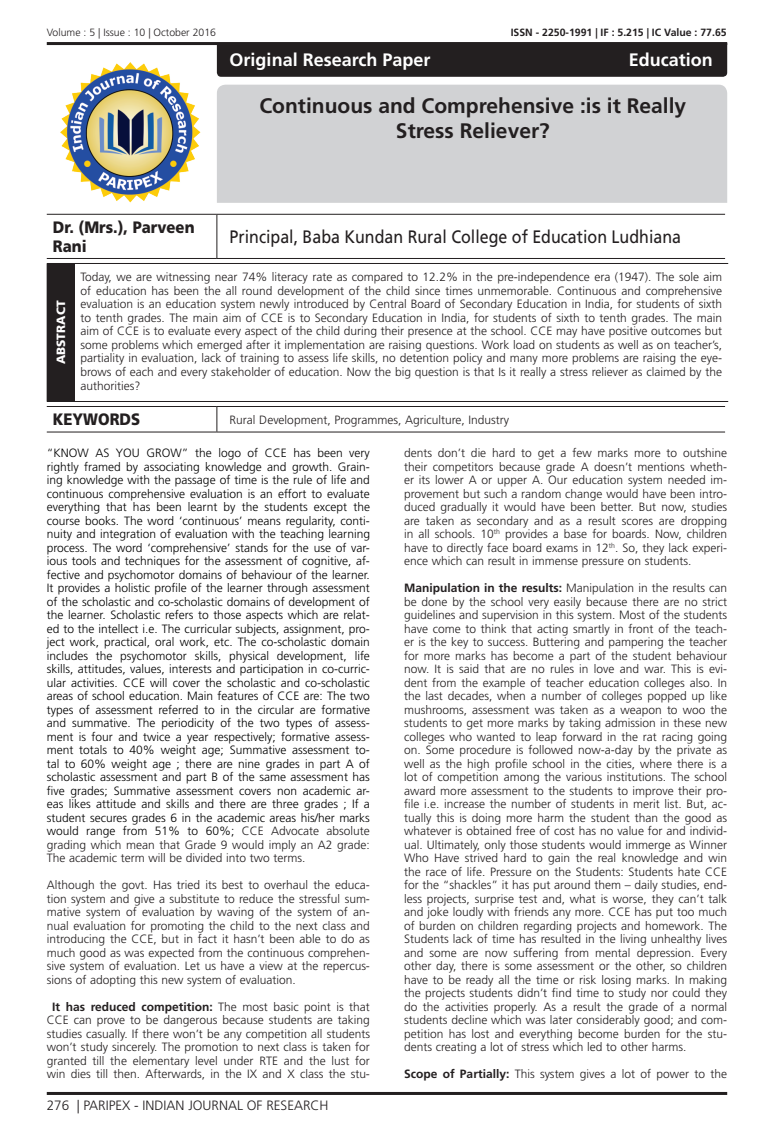
<style>
.page{position:relative;width:774px;height:1136px;background:#fff}
.page>*{position:absolute;margin:0;border:0;box-sizing:border-box;transform-origin:0 0}
.Paripex_Articles_Hea{font:700 21px/25.2px "Frutiger LT Std";color:#231f20;text-align:center}
.Paripex_Address{font:18px "Frutiger LT Std";color:#231f20;scale:.89 1}
.Paripex_Subject_Name{font:700 18px "Frutiger LT Std";color:#fff}
.Paripex_Author_Name{font:900 16.5px/19.8px "Frutiger LT Std";color:#231f20;scale:.9 1}
.t1{font:300 13.5px "Frutiger LT Std";color:#231f20}
.Paripex_Body_Text{font:300 12px/13.5px "Frutiger LT Std";color:#231f20;text-align:justify}
.Paripex_Body_Text-2{font:300 12px/13.5px "Frutiger LT Std";color:#000;text-align:justify}
.Paripex_Keywords{font:300 12px "Frutiger LT Std";color:#231f20}
.t2{font:900 12px "Frutiger LT Std";color:#fff}
.t3{font:700 10.5px "Frutiger LT Std";color:#231f20}
.t4{font:300 10.5px "Frutiger LT Std";color:#231f20}
.s1{color:#231f20}
.s2{font-weight:700}
</style>
<div class="page">
<hr style="left:47px;top:42px;width:680px;height:3px;background:#231f20">
<hr style="left:47px;top:1091px;width:680px;height:3px;background:#231f20">
<div style="left:217px;top:85px;width:510px;height:118px;background:#d1d2d4"></div>
<div style="left:217px;top:45px;width:510px;height:32px;background:#231f20"></div>
<img style="left:61px;top:63px;width:139px;height:140px">
<hr style="left:47px;top:214px;width:170px;height:1px;background:#231f20">
<hr style="left:217px;top:214px;width:508px;height:1px;background:#231f20">
<hr style="left:216px;top:215px;width:1px;height:43px;background:#231f20">
<hr style="left:47px;top:258px;width:170px;height:1px;background:#231f20">
<hr style="left:217px;top:258px;width:508px;height:1px;background:#231f20">
<hr style="left:47px;top:406px;width:170px;height:1px;background:#231f20">
<hr style="left:217px;top:406px;width:508px;height:1px;background:#231f20">
<svg style="left:216px;top:407px;width:1px;height:24px"></svg>
<hr style="left:47px;top:431px;width:170px;height:1px;background:#231f20">
<hr style="left:217px;top:431px;width:508px;height:1px;background:#231f20">
<div style="left:47px;top:263px;width:27px;height:138px;background:#231f20"></div>
<hr style="left:74px;top:263px;width:654px;height:1px;background:#231f20">
<hr style="left:74px;top:264px;width:1px;height:137px;background:#231f20">
<svg style="left:47px;top:401px;width:27px;height:1px"></svg>
<hr style="left:74px;top:401px;width:654px;height:1px;background:#231f20">
<p class="t4" style="left:47px;top:27px;width:171px">Volume : 5 | Issue : 10 | October 2016</p>
<p class="t3" style="left:511px;top:27px;width:217px">ISSN - 2250-1991 | IF : 5.215 | IC Value : 77.65</p>
<p class="Paripex_Subject_Name" style="left:230px;top:49px;width:202px">Original Research Paper</p>
<p class="Paripex_Subject_Name" style="left:629px;top:49px;width:86px">Education</p>
<p class="Paripex_Articles_Hea" style="left:259px;top:93px;width:428px">Continuous and Comprehensive :is it Really<br>Stress Reliever?</p>
<p class="Paripex_Author_Name" style="left:53px;top:217px;width:159px">Dr. (Mrs.), Parveen<br>Rani</p>
<p class="Paripex_Address" style="left:230px;top:226px;width:509px">Principal, Baba Kundan Rural College of Education Ludhiana</p>
<p class="t2" style="left:54px;top:364px;width:65px;rotate:-90deg">ABSTRACT</p>
<p class="Paripex_Body_Text" style="left:80px;top:271px;width:643px">Today, we are witnessing near 74% literacy rate as compared to 12.2% in the pre-independence era (1947). The sole aim of education has been the all round development of the child since times unmemorable. Continuous and comprehensive evaluation is an education system newly introduced by Central Board of Secondary Education in India, for students of sixth to tenth grades. The main aim of CCE is to Secondary Education in India, for students of sixth to tenth grades. The main aim of CCE is to evaluate every aspect of the child during their presence at the school. CCE may have positive outcomes but some problems which emerged after it implementation are raising questions. Work load on students as well as on teacher’s, partiality in evaluation, lack of training to assess life skills, no detention policy and many more problems are raising the eye&shy;brows of each and every stakeholder of education. Now the big question is that Is it really a stress reliever as claimed by the authorities?</p>
<p class="Paripex_Author_Name" style="left:53px;top:409px;width:99px">KEYWORDS</p>
<p class="Paripex_Keywords" style="left:230px;top:413px;width:281px">Rural Development, Programmes, Agriculture, Industry</p>
<p class="Paripex_Body_Text-2" style="left:47px;top:446px;width:325px">“KNOW AS YOU GROW” the logo of CCE has been very rightly framed by associating knowledge and growth. Grain&shy;ing knowledge with the passage of time is the rule of life and continuous comprehensive evaluation is an effort to evaluate everything that has been learnt by the students except the course books. The word ‘continuous’ means regularity, conti&shy;nuity and integration of evaluation with the teaching learning process. The word ‘comprehensive’ stands for the use of var&shy;ious tools and techniques for the assessment of cognitive, af&shy;fective and psychomotor domains of behaviour of the learner.<br>It provides a holistic profile of the learner through assessment of the scholastic and co-scholastic domains of development of the learner. Scholastic refers to those aspects which are relat&shy;ed to the intellect i.e. The curricular subjects, assignment, pro&shy;ject work, practical, oral work, etc. The co-scholastic domain includes the psychomotor skills, physical development, life skills, attitudes, values, interests and participation in co-curric&shy;ular activities. CCE will cover the scholastic and co-scholastic areas of school education. Main features of CCE are: The two types of assessment referred to in the circular are formative and summative. The periodicity of the two types of assess&shy;ment is four and twice a year respectively; formative assess&shy;ment totals to 40% weight age; Summative assessment to&shy;tal to 60% weight age ; there are nine grades in part A of scholastic assessment and part B of the same assessment has five grades; Summative assessment covers non academic ar&shy;eas likes attitude and skills and there are three grades ; If a student secures grades 6 in the academic areas his/her marks would range from 51% to 60%; <span class="s1">CCE Advocate absolute grading which mean that Grade 9 would imply an A2 grade:<br>The academic term will be divided into two terms.</span></p>
<p class="Paripex_Body_Text" style="left:47px;top:878px;width:325px">Although the govt. Has tried its best to overhaul the educa&shy;tion system and give a substitute to reduce the stressful sum&shy;mative system of evaluation by waving of the system of an&shy;nual evaluation for promoting the child to the next class and introducing the CCE, but in fact it hasn’t been able to do as much good as was expected from the continuous comprehen&shy;sive system of evaluation. Let us have a view at the repercus&shy;sions of adopting this new system of evaluation.</p>
<p class="Paripex_Body_Text" style="left:47px;top:1000px;width:325px;text-align:center"><span class="s2">It has reduced competition:</span> The most basic point is that CCE can prove to be dangerous because students are taking studies casually. If there won’t be any competition all students won’t study sincerely. The promotion to next class is taken for granted till the elementary level under RTE and the lust for win dies till then. Afterwards, in the IX and X class the stu-</p>
<p class="t1" style="left:47px;top:1097px;width:283px">276 | PARIPEX - INDIAN JOURNAL OF RESEARCH</p>
<p class="Paripex_Body_Text" style="left:404px;top:446px;width:325px">dents don’t die hard to get a few marks more to outshine their competitors because grade A doesn’t mentions wheth&shy;er its lower A or upper A. Our education system needed im&shy;provement but such a random change would have been intro&shy;duced gradually it would have been better. But now, studies are taken as secondary and as a result scores are dropping in all schools. 10<sup>th</sup> provides a base for boards. Now, children have to directly face board exams in 12<sup>th</sup>. So, they lack experi&shy;ence which can result in immense pressure on students.</p>
<p class="Paripex_Body_Text" style="left:404px;top:581px;width:325px"><span class="s2">Manipulation in the results:</span> Manipulation in the results can be done by the school very easily because there are no strict guidelines and supervision in this system. Most of the students have come to think that acting smartly in front of the teach&shy;er is the key to success. Buttering and pampering the teacher for more marks has become a part of the student behaviour now. It is said that are no rules in love and war. This is evi&shy;dent from the example of teacher education colleges also. In the last decades, when a number of colleges popped up like mushrooms, assessment was taken as a weapon to woo the students to get more marks by taking admission in these new colleges who wanted to leap forward in the rat racing going on. Some procedure is followed now-a-day by the private as well as the high profile school in the cities, where there is a lot of competition among the various institutions. The school award more assessment to the students to improve their pro&shy;file i.e. increase the number of students in merit list. But, ac&shy;tually this is doing more harm the student than the good as whatever is obtained free of cost has no value for and individ&shy;ual. Ultimately, only those students would immerge as Winner Who Have strived hard to gain the real knowledge and win the race of life. Pressure on the Students: Students hate CCE for the “shackles” it has put around them – daily studies, end&shy;less projects, surprise test and, what is worse, they can’t talk and joke loudly with friends any more. CCE has put too much of burden on children regarding projects and homework. The Students lack of time has resulted in the living unhealthy lives and some are now suffering from mental depression. Every other day, there is some assessment or the other, so children have to be ready all the time or risk losing marks. In making the projects students didn’t find time to study nor could they do the activities properly. As a result the grade of a normal students decline which was later considerably good; and com&shy;petition has lost and everything become burden for the stu&shy;dents creating a lot of stress which led to other harms.</p>
<p class="Paripex_Body_Text" style="left:404px;top:1067px;width:325px"><span class="s2">Scope of Partially:</span> This system gives a lot of power to the</p>
</div>
